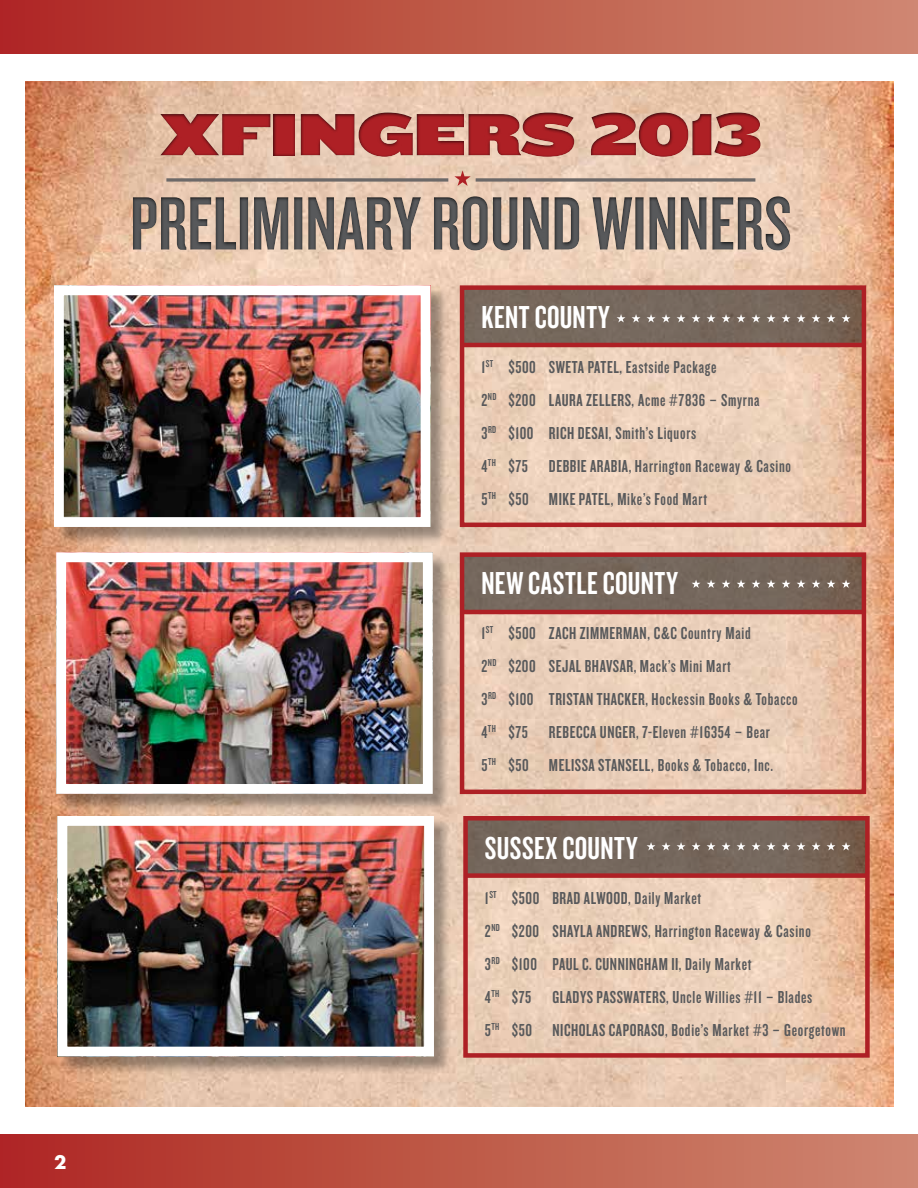
<style>
.page{position:relative;width:918px;height:1188px;background:#fff}
.page>*{position:absolute;margin:0;border:0;box-sizing:border-box;transform-origin:0 0}
.t1{font:61.95px "Knockout HTF94 Ultmt Sumo";color:#ae2025}
.t2{font:33px "Knockout HTF48 Featherweight";letter-spacing:.015em;color:#fff}
.t3{font:18px/33px "Knockout HTF48 Featherweight";letter-spacing:.03em;color:#58595b}
.t4{font:700 18px "Futura Std";color:#fff}
</style>
<div class="page">
<img style="left:26px;top:81px;width:867px;height:1026px">
<svg style="left:468px;top:821px;width:397px;height:52px;background:#74655a"></svg>
<div style="left:463px;top:816px;width:407px;height:242px;border:4px solid #ae2025"></div>
<div style="left:465px;top:873px;width:404px;height:5px;background:#ae2025"></div>
<div style="left:58px;top:554px;width:393px;height:258px;background:#000;opacity:.35"></div>
<img style="left:67px;top:563px;width:355px;height:220px">
<div style="left:56px;top:552px;width:377px;height:242px;border:10px solid #fff"></div>
<div style="left:59px;top:817px;width:393px;height:257px;background:#000;opacity:.35"></div>
<img style="left:68px;top:827px;width:355px;height:219px">
<div style="left:57px;top:816px;width:377px;height:241px;border:10px solid #fff"></div>
<div style="left:55px;top:287px;width:393px;height:258px;background:#000;opacity:.35"></div>
<img style="left:65px;top:296px;width:354px;height:220px">
<div style="left:54px;top:285px;width:376px;height:242px;border:10px solid #fff"></div>
<div style="left:462px;top:555px;width:402px;height:55px;background:#75675c"></div>
<div style="left:460px;top:552px;width:406px;height:242px;border:4px solid #ae2025"></div>
<hr style="left:462px;top:610px;width:403px;height:4px;background:#ae2025">
<div style="left:462px;top:288px;width:402px;height:55px;background:#76685c"></div>
<div style="left:460px;top:285px;width:406px;height:242px;border:4px solid #ae2025"></div>
<hr style="left:462px;top:343px;width:403px;height:4px;background:#ae2025">
<div style="left:95px;top:98px;width:766px;height:168px;background:#000;opacity:.75"></div>
<svg style="left:166px;top:178px;width:282px;height:4px"></svg>
<svg style="left:476px;top:178px;width:279px;height:4px"></svg>
<svg style="left:454px;top:170px;width:17px;height:16px"></svg>
<svg style="left:677px;top:314px;width:9px;height:8px"></svg>
<svg style="left:707px;top:314px;width:9px;height:8px"></svg>
<svg style="left:692px;top:314px;width:9px;height:8px"></svg>
<svg style="left:722px;top:314px;width:9px;height:8px"></svg>
<svg style="left:617px;top:314px;width:9px;height:8px"></svg>
<svg style="left:647px;top:314px;width:9px;height:8px"></svg>
<svg style="left:632px;top:314px;width:9px;height:8px"></svg>
<svg style="left:662px;top:314px;width:9px;height:8px"></svg>
<svg style="left:797px;top:314px;width:8px;height:8px"></svg>
<svg style="left:827px;top:314px;width:9px;height:8px"></svg>
<svg style="left:812px;top:314px;width:8px;height:8px"></svg>
<svg style="left:842px;top:314px;width:9px;height:8px"></svg>
<svg style="left:737px;top:314px;width:9px;height:8px"></svg>
<svg style="left:767px;top:314px;width:9px;height:8px"></svg>
<svg style="left:752px;top:314px;width:9px;height:8px"></svg>
<svg style="left:782px;top:314px;width:9px;height:8px"></svg>
<svg style="left:707px;top:580px;width:9px;height:8px"></svg>
<svg style="left:692px;top:580px;width:9px;height:8px"></svg>
<svg style="left:722px;top:580px;width:9px;height:8px"></svg>
<svg style="left:797px;top:580px;width:9px;height:8px"></svg>
<svg style="left:827px;top:580px;width:9px;height:8px"></svg>
<svg style="left:812px;top:580px;width:9px;height:8px"></svg>
<svg style="left:842px;top:580px;width:9px;height:8px"></svg>
<svg style="left:737px;top:580px;width:8px;height:8px"></svg>
<svg style="left:767px;top:580px;width:9px;height:8px"></svg>
<svg style="left:752px;top:580px;width:8px;height:8px"></svg>
<svg style="left:782px;top:580px;width:9px;height:8px"></svg>
<svg style="left:677px;top:842px;width:9px;height:8px"></svg>
<svg style="left:707px;top:842px;width:9px;height:8px"></svg>
<svg style="left:692px;top:842px;width:9px;height:8px"></svg>
<svg style="left:722px;top:842px;width:9px;height:8px"></svg>
<svg style="left:647px;top:842px;width:9px;height:8px"></svg>
<svg style="left:662px;top:842px;width:9px;height:8px"></svg>
<svg style="left:797px;top:842px;width:9px;height:8px"></svg>
<svg style="left:827px;top:842px;width:9px;height:8px"></svg>
<svg style="left:812px;top:842px;width:9px;height:8px"></svg>
<svg style="left:842px;top:842px;width:9px;height:8px"></svg>
<svg style="left:737px;top:842px;width:9px;height:8px"></svg>
<svg style="left:767px;top:842px;width:9px;height:8px"></svg>
<svg style="left:752px;top:842px;width:9px;height:8px"></svg>
<svg style="left:782px;top:842px;width:9px;height:8px"></svg>
<div style="left:0;top:0;width:918px;height:54px;background:linear-gradient(to right,#ae2822,#ce8970)"></div>
<div style="left:0;top:1134px;width:918px;height:54px;background:linear-gradient(to right,#ae2822,#ce8970)"></div>
<p class="t4" style="left:54px;top:1150px;width:14px">2</p>
<h1 class="t1" style="left:160px;top:99px;width:604px">XFINGERS 2013</h1>
<h2 class="t2" style="left:482px;top:300px;width:130px">KENT COUNTY</h2>
<p class="t3" style="left:481px;top:351px;width:311px">1<sup>ST</sup> $500 SWETA PATEL, EASTSIDE PACKAGE<br>2<sup>ND</sup> $200 LAURA ZELLERS, ACME #7836 – SMYRNA<br>3<sup>RD</sup> $100 RICH DESAI, SMITH’S LIQUORS<br>4<sup>TH</sup> $75 DEBBIE ARABIA, HARRINGTON RACEWAY &amp; CASINO 5<sup>TH</sup> $50 MIKE PATEL, MIKE’S FOOD MART</p>
<h2 class="t2" style="left:482px;top:567px;width:198px">NEW CASTLE COUNTY</h2>
<p class="t3" style="left:481px;top:617px;width:318px">1<sup>ST</sup> $500 ZACH ZIMMERMAN, C&amp;C COUNTRY MAID<br>2<sup>ND</sup> $200 SEJAL BHAVSAR, MACK’S MINI MART<br>3<sup>RD</sup> $100 TRISTAN THACKER, HOCKESSIN BOOKS &amp; TOBACCO 4<sup>TH</sup> $75 REBECCA UNGER, 7-ELEVEN #16354 – BEAR<br>5<sup>TH</sup> $50 MELISSA STANSELL, BOOKS &amp; TOBACCO, INC.</p>
<h2 class="t2" style="left:485px;top:831px;width:154px">SUSSEX COUNTY</h2>
<p class="t3" style="left:485px;top:882px;width:362px">1<sup>ST</sup> $500 BRAD ALWOOD, DAILY MARKET<br>2<sup>ND</sup> $200 SHAYLA ANDREWS, HARRINGTON RACEWAY &amp; CASINO<br>3<sup>RD</sup> $100 PAUL C. CUNNINGHAM II, DAILY MARKET<br>4<sup>TH</sup> $75 GLADYS PASSWATERS, UNCLE WILLIES #11 – BLADES<br>5<sup>TH</sup> $50 NICHOLAS CAPORASO, BODIE’S MARKET #3 – GEORGETOWN</p>
</div>
